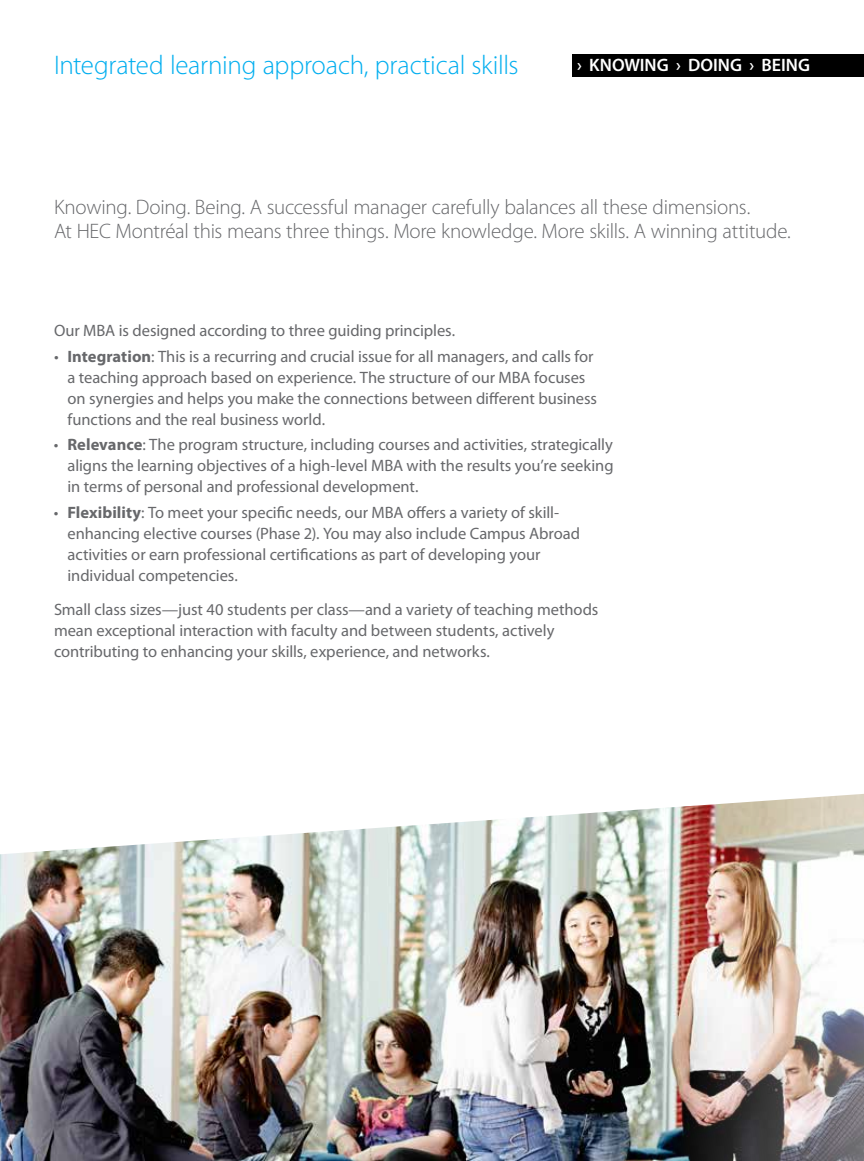
<style>
.page{position:relative;width:864px;height:1161px;background:#fff}
.page>*{position:absolute;margin:0;border:0;box-sizing:border-box;transform-origin:0 0}
.t1{font:300 27px "Myriad Pro";letter-spacing:-.01em;color:#00aeef}
.t2{font:300 21px/24px "Myriad Pro";letter-spacing:-.015em;color:#67686b}
.t3{font:600 18px "Myriad Pro";color:#fff}
.t4{font:16.5px/21px "Myriad Pro";letter-spacing:-.005em;color:#67686b}
.s1{font-weight:700}
</style>
<div class="page">
<img style="left:0;top:794px;width:864px;height:367px">
<div style="left:573px;top:54px;width:291px;height:22px;background:#000"></div>
<h1 class="t1" style="left:54px;top:50px;width:466px">Integrated learning approach, practical skills</h1>
<p class="t3" style="left:577px;top:55px;width:234px">› KNOWING › DOING › BEING</p>
<p class="t2" style="left:54px;top:195px;width:738px">Knowing. Doing. Being. A successful manager carefully balances all these dimensions.<br>At HEC Montréal this means three things. More knowledge. More skills. A winning attitude.</p>
<p class="t4" style="left:54px;top:321px;width:403px">Our MBA is designed according to three guiding principles.</p>
<p class="t4" style="left:67px;top:346px;width:531px;text-indent:-13px">• <span class="s1">Integration</span>: This is a recurring and crucial issue for all managers, and calls for a teaching approach based on experience. The structure of our MBA focuses on synergies and helps you make the connections between different business functions and the real business world.</p>
<p class="t4" style="left:67px;top:435px;width:548px;text-align:justify;text-indent:-13px">• <span class="s1">Relevance</span>: The program structure, including courses and activities, strategically aligns the learning objectives of a high-level MBA with the results you’re seeking in terms of personal and professional development.</p>
<p class="t4" style="left:67px;top:502px;width:514px;text-indent:-13px">• <span class="s1">Flexibility</span>: To meet your specific needs, our MBA offers a variety of skill&shy;enhancing elective courses (Phase 2). You may also include Campus Abroad activities or earn professional certifications as part of developing your individual competencies.</p>
<p class="t4" style="left:54px;top:600px;width:546px">Small class sizes—just 40 students per class—and a variety of teaching methods mean exceptional interaction with faculty and between students, actively contributing to enhancing your skills, experience, and networks.</p>
</div>
